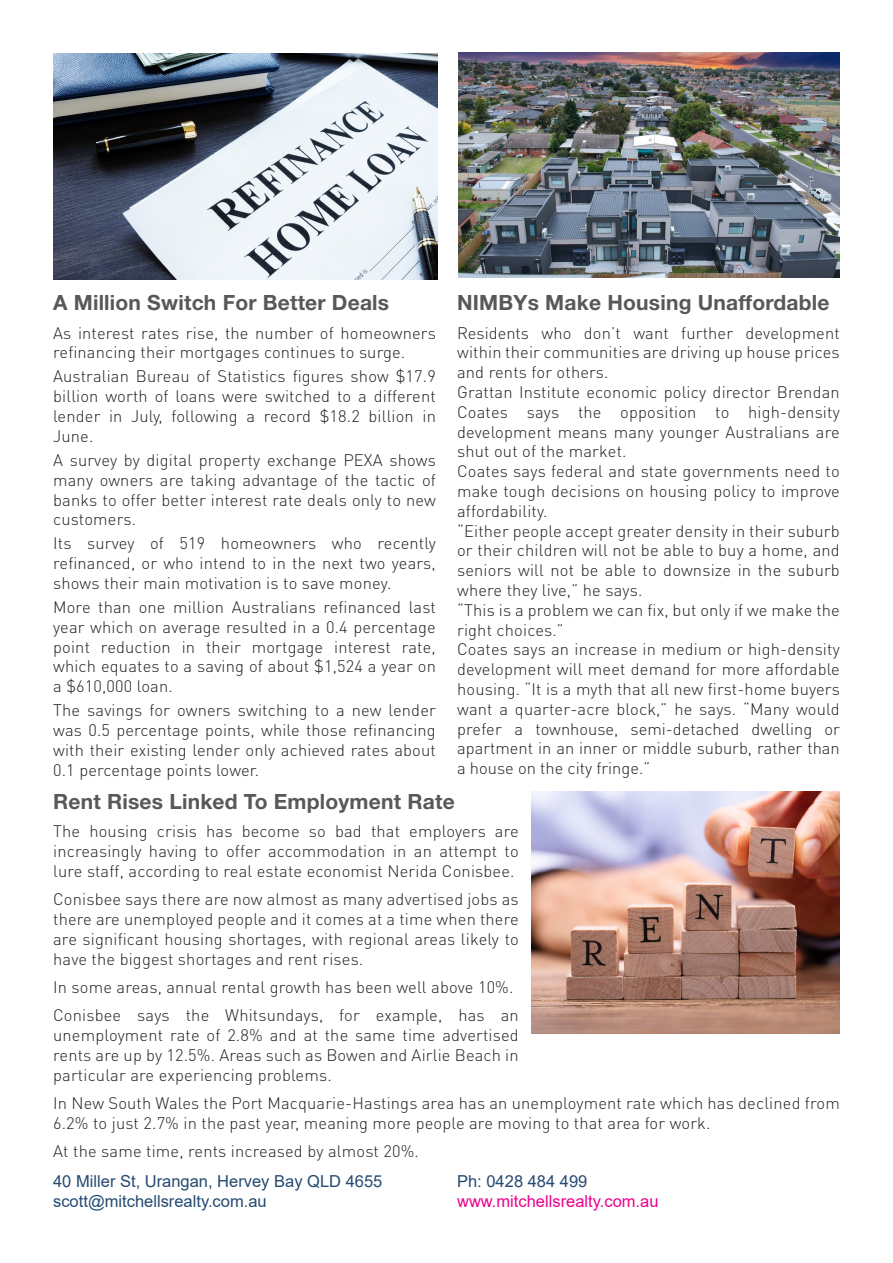
<style>
.page{position:relative;width:893px;height:1263px;background:#fff}
.page>*{position:absolute;margin:0;border:0;box-sizing:border-box;transform-origin:0 0}
.small_sub_header{font:700 21px "Helvetica Neue";letter-spacing:.01em;color:#57585a}
.Body_Copy{font:300 16.5px/19.8px "DIN Pro";letter-spacing:.01em;color:#231f20;text-align:justify}
.reaching_out_contact{font:16.5px "Arial";color:#254a72}
.reaching_out_contact-2{font:16.5px "Arial";color:#ed008c}
</style>
<div class="page">
<img style="left:531px;top:792px;width:309px;height:241px">
<img style="left:53px;top:53px;width:385px;height:226px">
<img style="left:458px;top:52px;width:382px;height:226px">
<p class="small_sub_header" style="left:53px;top:290px;width:338px">A Million Switch For Better Deals</p>
<p class="Body_Copy" style="left:53px;top:322px;width:384px">As interest rates rise, the number of homeowners refinancing their mortgages continues to surge.</p>
<p class="Body_Copy" style="left:53px;top:366px;width:384px">Australian Bureau of Statistics figures show $17.9 billion worth of loans were switched to a different lender in July, following a record $18.2 billion in June.</p>
<p class="Body_Copy" style="left:53px;top:449px;width:384px">A survey by digital property exchange PEXA shows many owners are taking advantage of the tactic of banks to offer better interest rate deals only to new customers.</p>
<p class="Body_Copy" style="left:53px;top:533px;width:384px">Its survey of 519 homeowners who recently refinanced, or who intend to in the next two years, shows their main motivation is to save money.</p>
<p class="Body_Copy" style="left:53px;top:596px;width:384px">More than one million Australians refinanced last year which on average resulted in a 0.4 percentage point reduction in their mortgage interest rate, which equates to a saving of about $1,524 a year on a $610,000 loan.</p>
<p class="Body_Copy" style="left:53px;top:700px;width:384px">The savings for owners switching to a new lender was 0.5 percentage points, while those refinancing with their existing lender only achieved rates about 0.1 percentage points lower.</p>
<p class="small_sub_header" style="left:53px;top:788px;width:403px">Rent Rises Linked To Employment Rate</p>
<p class="Body_Copy" style="left:53px;top:821px;width:467px">The housing crisis has become so bad that employers are increasingly having to offer accommodation in an attempt to lure staff, according to real estate economist Nerida Conisbee.</p>
<p class="Body_Copy" style="left:53px;top:889px;width:467px">Conisbee says there are now almost as many advertised jobs as there are unemployed people and it comes at a time when there are significant housing shortages, with regional areas likely to have the biggest shortages and rent rises.</p>
<p class="Body_Copy" style="left:53px;top:976px;width:462px">In some areas, annual rental growth has been well above 10%.</p>
<p class="Body_Copy" style="left:53px;top:1005px;width:467px">Conisbee says the Whitsundays, for example, has an unemployment rate of 2.8% and at the same time advertised rents are up by 12.5%. Areas such as Bowen and Airlie Beach in particular are experiencing problems.</p>
<p class="Body_Copy" style="left:53px;top:1092px;width:788px">In New South Wales the Port Macquarie-Hastings area has an unemployment rate which has declined from<br>6.2% to just 2.7% in the past year, meaning more people are moving to that area for work.</p>
<p class="Body_Copy" style="left:53px;top:1140px;width:367px">At the same time, rents increased by almost 20%.</p>
<p class="small_sub_header" style="left:457px;top:290px;width:374px">NIMBYs Make Housing Unaffordable</p>
<p class="Body_Copy" style="left:457px;top:322px;width:384px">Residents who don’t want further development within their communities are driving up house prices and rents for others.</p>
<p class="Body_Copy" style="left:457px;top:381px;width:384px">Grattan Institute economic policy director Brendan Coates says the opposition to high-density development means many younger Australians are shut out of the market.</p>
<p class="Body_Copy" style="left:457px;top:461px;width:384px">Coates says federal and state governments need to make tough decisions on housing policy to improve affordability.</p>
<p class="Body_Copy" style="left:457px;top:520px;width:384px">“Either people accept greater density in their suburb or their children will not be able to buy a home, and seniors will not be able to downsize in the suburb where they live,” he says.</p>
<p class="Body_Copy" style="left:457px;top:599px;width:384px">“This is a problem we can fix, but only if we make the right choices.”</p>
<p class="Body_Copy" style="left:457px;top:639px;width:384px">Coates says an increase in medium or high-density development will meet demand for more affordable housing. “It is a myth that all new first-home buyers want a quarter-acre block,” he says. “Many would prefer a townhouse, semi-detached dwelling or apartment in an inner or middle suburb, rather than a house on the city fringe.”</p>
<p class="reaching_out_contact" style="left:53px;top:1170px;width:331px">40 Miller St, Urangan, Hervey Bay QLD 4655</p>
<p class="reaching_out_contact" style="left:53px;top:1190px;width:215px">scott@mitchellsrealty.com.au</p>
<p class="reaching_out_contact" style="left:457px;top:1170px;width:132px">Ph: 0428 484 499</p>
<p class="reaching_out_contact-2" style="left:457px;top:1190px;width:203px">www.mitchellsrealty.com.au</p>
</div>
